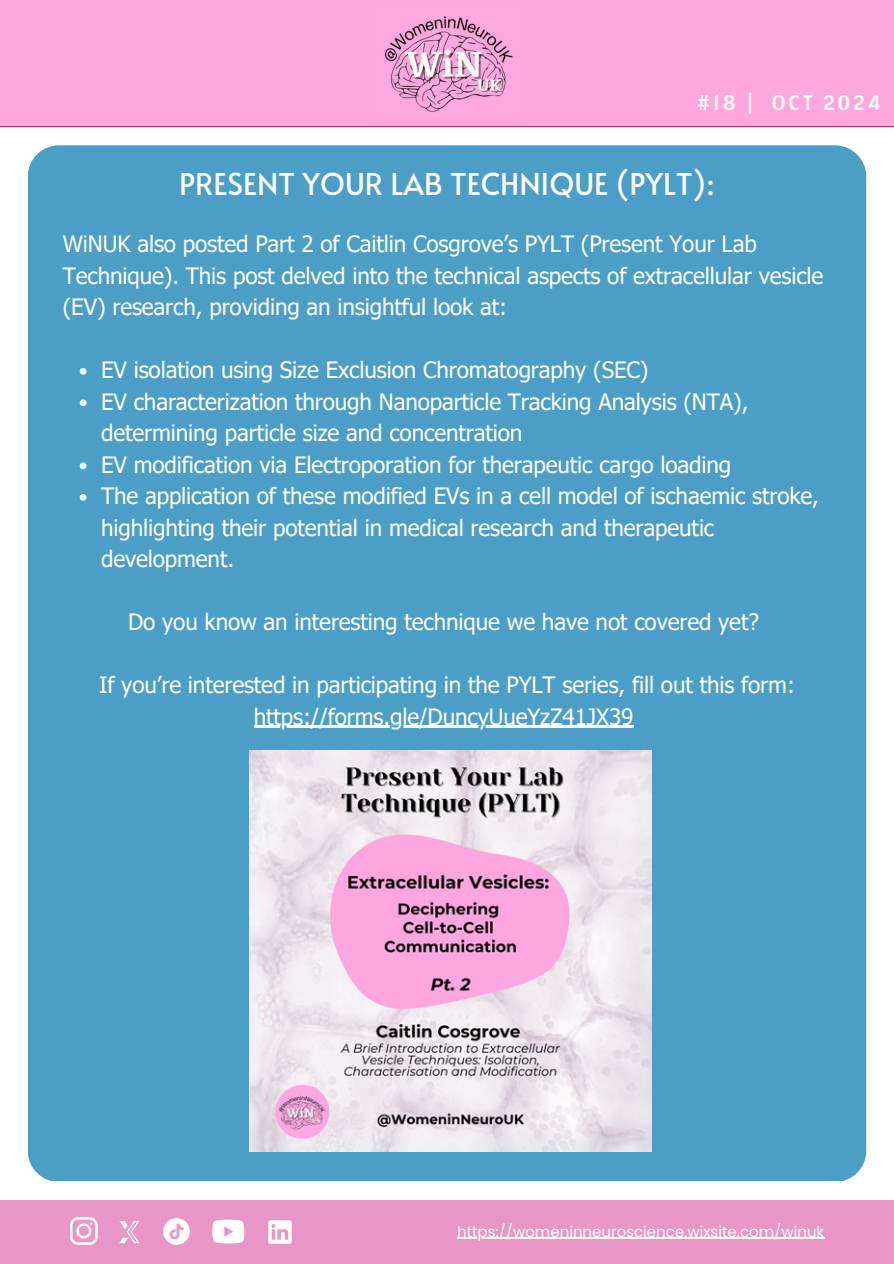
<style>
.page{position:relative;width:894px;height:1264px;background:#fff}
.page>*{position:absolute;margin:0;border:0;box-sizing:border-box;transform-origin:0 0}
.t1{font:30px "Alata";color:#fdfbfa}
.t2{font:22.5px/31.5px "Tahoma";letter-spacing:-.005em;color:#fff}
.t3{font:21px "Alatsi";letter-spacing:.145em;color:#fffbf2}
.t4{font:15px "Poppins";color:#fff}
</style>
<div class="page">
<hr style="left:0;top:126px;width:893px;height:1px;background:#87255b">
<div style="left:0;top:0;width:893px;height:125px;background:#fea7df"></div>
<div style="left:28px;top:145px;width:838px;height:1035px;background:#4b9ec6"></div>
<img style="left:384px;top:16px;width:129px;height:96px">
<div style="left:0;top:1200px;width:893px;height:63px;background:#e896c6"></div>
<svg style="left:119px;top:1221px;width:20px;height:22px"></svg>
<img style="left:163px;top:1218px;width:26px;height:26px">
<svg style="left:212px;top:1219px;width:32px;height:24px"></svg>
<svg style="left:268px;top:1220px;width:24px;height:23px"></svg>
<hr style="left:457px;top:1237px;width:367px;height:1px;background:#fff">
<svg style="left:70px;top:1217px;width:28px;height:27px"></svg>
<svg style="left:80px;top:368px;width:6px;height:7px"></svg>
<svg style="left:80px;top:399px;width:6px;height:7px"></svg>
<svg style="left:80px;top:462px;width:6px;height:7px"></svg>
<svg style="left:80px;top:494px;width:6px;height:7px"></svg>
<hr style="left:254px;top:726px;width:379px;height:2px;background:#fff">
<img style="left:250px;top:751px;width:401px;height:400px">
<p class="t3" style="left:697px;top:89px;width:185px">#18 | OCT 2024</p>
<p class="t1" style="left:179px;top:162px;width:536px">PRESENT YOUR LAB TECHNIQUE (PYLT):</p>
<h3 class="t2" style="left:63px;top:227px;width:761px">WiNUK also posted Part 2 of Caitlin Cosgrove’s PYLT (Present Your Lab<br>Technique). This post delved into the technical aspects of extracellular vesicle (EV) research, providing an insightful look at:</h3>
<p class="t2" style="left:101px;top:353px;width:548px">EV isolation using Size Exclusion Chromatography (SEC)</p>
<p class="t2" style="left:101px;top:385px;width:648px">EV characterization through Nanoparticle Tracking Analysis (NTA), determining particle size and concentration</p>
<p class="t2" style="left:101px;top:448px;width:631px">EV modification via Electroporation for therapeutic cargo loading</p>
<p class="t2" style="left:101px;top:479px;width:719px">The application of these modified EVs in a cell model of ischaemic stroke, highlighting their potential in medical research and therapeutic development.</p>
<h3 class="t2" style="left:128px;top:605px;width:632px">Do you know an interesting technique we have not covered yet?</h3>
<h3 class="t2" style="left:99px;top:668px;width:697px">If you’re interested in participating in the PYLT series, fill out this form:</h3>
<p class="t2" style="left:254px;top:700px;width:381px">https://forms.gle/DuncyUueYzZ41JX39</p>
<h1 class="t4" style="left:457px;top:1220px;width:368px">https://womeninneuroscience.wixsite.com/winuk</h1>
</div>
